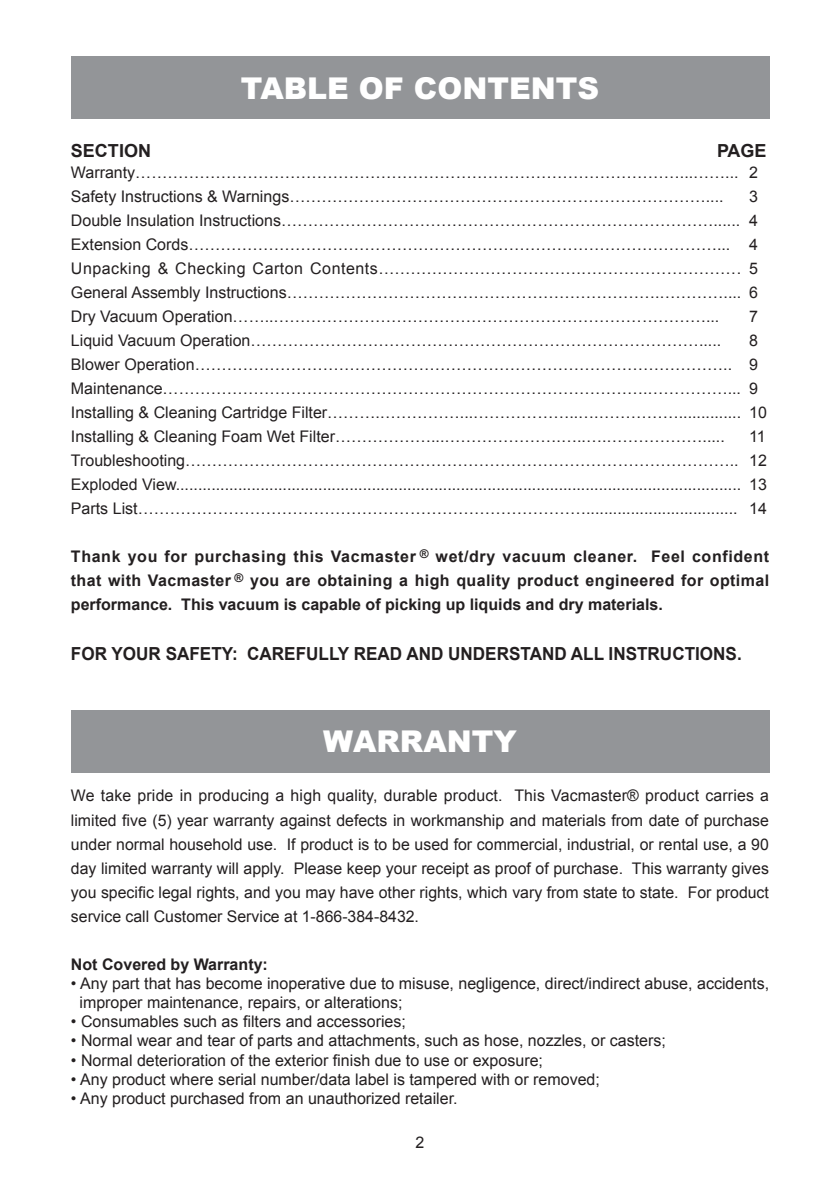
<style>
.page{position:relative;width:840px;height:1191px;background:#fff}
.page>*{position:absolute;margin:0;border:0;box-sizing:border-box;transform-origin:0 0}
.t1{font:900 30px "Arial";color:#fff}
.t2{font:700 18px "Arial";color:#231f20;scale:.95 1}
.t3{font:700 18px "Arial";color:#231f20}
.t4{font:16px/24px "Arial";color:#231f20}
.t5{font:700 16px/24px "Arial";color:#231f20;text-align:justify}
</style>
<div class="page">
<div style="left:71px;top:57px;width:697px;height:62px;background:#939598"></div>
<div style="left:71px;top:710px;width:697px;height:62px;background:#939598"></div>
<h1 class="t1" style="left:241px;top:66px;width:359px">TABLE OF CONTENTS</h1>
<p class="t3" style="left:71px;top:139px;width:82px">SECTION</p>
<p class="t3" style="left:716px;top:139px;width:51px">PAGE</p>
<p class="t4" style="left:71px;top:161px;width:671px">Warranty…………………………………………………………………………………………...……...<br>Safety Instructions &amp; Warnings……………………………………………………………………....<br>Double Insulation Instructions………………………………………………………………………......<br>Extension Cords………………………………………………………………………………………...<br>Unpacking &amp; Checking Carton Contents………….……………………..…………….………….<br>General Assembly Instructions…………………………………………………………….…………....<br>Dry Vacuum Operation……..………………………………………………………………………...<br>Liquid Vacuum Operation………………………………………………………………………….....<br>Blower Operation………………………………………………………………………………………..<br>Maintenance……………………………………………………………………………….……………...<br>Installing &amp; Cleaning Cartridge Filter……….……………...………………..….……………..............<br>Installing &amp; Cleaning Foam Wet Filter………………...………………….…..….……………….....<br>Troubleshooting…………………………………………………………………………………………..<br>Exploded View...............................................................................................................................<br>Parts List…………………………………………………………………………..................................</p>
<p class="t4" style="left:748px;top:161px;width:19px">2<br>3<br>4<br>4<br>5<br>6<br>7<br>8<br>9<br>9<br>10<br>11<br>12<br>13<br>14</p>
<p class="t5" style="left:71px;top:545px;width:699px">Thank you for purchasing this Vacmaster <sup>®</sup> wet/dry vacuum cleaner. Feel confident that with Vacmaster <sup>®</sup> you are obtaining a high quality product engineered for optimal performance. This vacuum is capable of picking up liquids and dry materials.</p>
<p class="t2" style="left:71px;top:641px;width:707px">FOR YOUR SAFETY: CAREFULLY READ AND UNDERSTAND ALL INSTRUCTIONS.</p>
<h1 class="t1" style="left:323px;top:720px;width:195px">WARRANTY</h1>
<p class="t4" style="left:71px;top:784px;width:699px;text-align:justify">We take pride in producing a high quality, durable product. This Vacmaster® product carries a limited five (5) year warranty against defects in workmanship and materials from date of purchase under normal household use. If product is to be used for commercial, industrial, or rental use, a 90 day limited warranty will apply. Please keep your receipt as proof of purchase. This warranty gives you specific legal rights, and you may have other rights, which vary from state to state. For product service call Customer Service at 1-866-384-8432.</p>
<p class="t5" style="left:71px;top:952px;width:198px">Not Covered by Warranty:</p>
<p class="t4" style="left:79px;top:973px;width:691px;line-height:19.2px;text-indent:-8px">• Any part that has become inoperative due to misuse, negligence, direct/indirect abuse, accidents, improper maintenance, repairs, or alterations;</p>
<p class="t4" style="left:71px;top:1009px;width:336px">• Consumables such as filters and accessories;</p>
<p class="t4" style="left:71px;top:1029px;width:596px">• Normal wear and tear of parts and attachments, such as hose, nozzles, or casters;</p>
<p class="t4" style="left:71px;top:1048px;width:473px">• Normal deterioration of the exterior finish due to use or exposure;</p>
<p class="t4" style="left:71px;top:1067px;width:530px">• Any product where serial number/data label is tampered with or removed;</p>
<p class="t4" style="left:71px;top:1086px;width:388px">• Any product purchased from an unauthorized retailer.</p>
<p class="t4" style="left:415px;top:1130px;width:10px">2</p>
</div>
